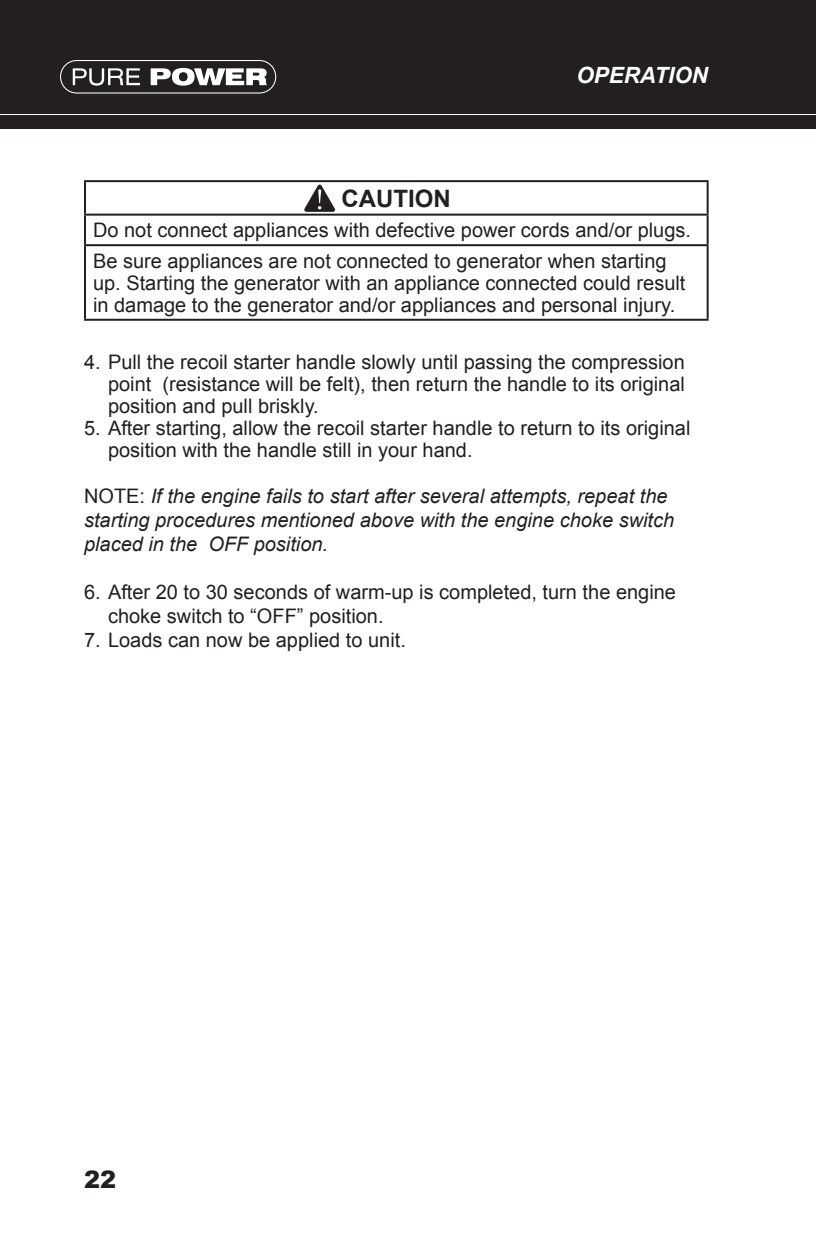
<style>
.page{position:relative;width:816px;height:1248px;background:#fff}
.page>*{position:absolute;margin:0;border:0;box-sizing:border-box;transform-origin:0 0}
.t1{font:700 24px "Arial";color:#231f20}
.t2{font:900 24px "Arial";color:#231f20}
.t3{font:italic 700 22.4px "Arial";color:#fff}
.t4{font:20px/22px "Arial";color:#231f20}
.t5{font:italic 20px/24px "Arial";color:#231f20}
.s1{font-style:normal}
</style>
<div class="page">
<div style="left:0;top:0;width:816px;height:128px;background:#231f20"></div>
<hr style="left:0;top:114px;width:816px;height:1px;background:#fff">
<svg style="left:151px;top:68px;width:116px;height:18px"></svg>
<svg style="left:73px;top:68px;width:67px;height:18px"></svg>
<div style="left:60px;top:60px;width:216px;height:34px;border:1px solid #fff;border-radius:16px"></div>
<hr style="left:84px;top:216px;width:2px;height:28px;background:#231f20">
<hr style="left:707px;top:216px;width:2px;height:28px;background:#231f20">
<hr style="left:84px;top:244px;width:625px;height:2px;background:#231f20">
<hr style="left:84px;top:246px;width:2px;height:73px;background:#231f20">
<hr style="left:707px;top:246px;width:2px;height:73px;background:#231f20">
<hr style="left:84px;top:319px;width:625px;height:2px;background:#231f20">
<hr style="left:84px;top:180px;width:625px;height:2px;background:#231f20">
<hr style="left:84px;top:182px;width:2px;height:32px;background:#231f20">
<hr style="left:707px;top:182px;width:2px;height:32px;background:#231f20">
<hr style="left:84px;top:214px;width:625px;height:2px;background:#231f20">
<svg style="left:304px;top:185px;width:31px;height:27px"></svg>
<p class="t3" style="left:577px;top:61px;width:133px">OPERATION</p>
<p class="t1" style="left:342px;top:182px;width:111px">CAUTION</p>
<p class="t4" style="left:93px;top:219px;width:600px">Do not connect appliances with defective power cords and/or plugs.</p>
<p class="t4" style="left:93px;top:250px;width:594px">Be sure appliances are not connected to generator when starting up. Starting the generator with an appliance connected could result in damage to the generator and/or appliances and personal injury.</p>
<p class="t4" style="left:108px;top:352px;width:578px;text-align:justify;text-indent:-24px">4. Pull the recoil starter handle slowly until passing the compression point (resistance will be felt), then return the handle to its original position and pull briskly.</p>
<p class="t4" style="left:108px;top:418px;width:584px;text-indent:-24px">5. After starting, allow the recoil starter handle to return to its original position with the handle still in your hand.</p>
<p class="t5" style="left:84px;top:485px;width:592px"><span class="s1">NOTE:</span> If the engine fails to start after several attempts, repeat the starting procedures mentioned above with the engine choke switch placed in the OFF position.</p>
<p class="t4" style="left:108px;top:581px;width:570px;line-height:24px;text-indent:-24px">6. After 20 to 30 seconds of warm-up is completed, turn the engine choke switch to “OFF” position.</p>
<p class="t4" style="left:84px;top:630px;width:323px">7. Loads can now be applied to unit.</p>
<p class="t2" style="left:84px;top:1162px;width:34px">22</p>
</div>
